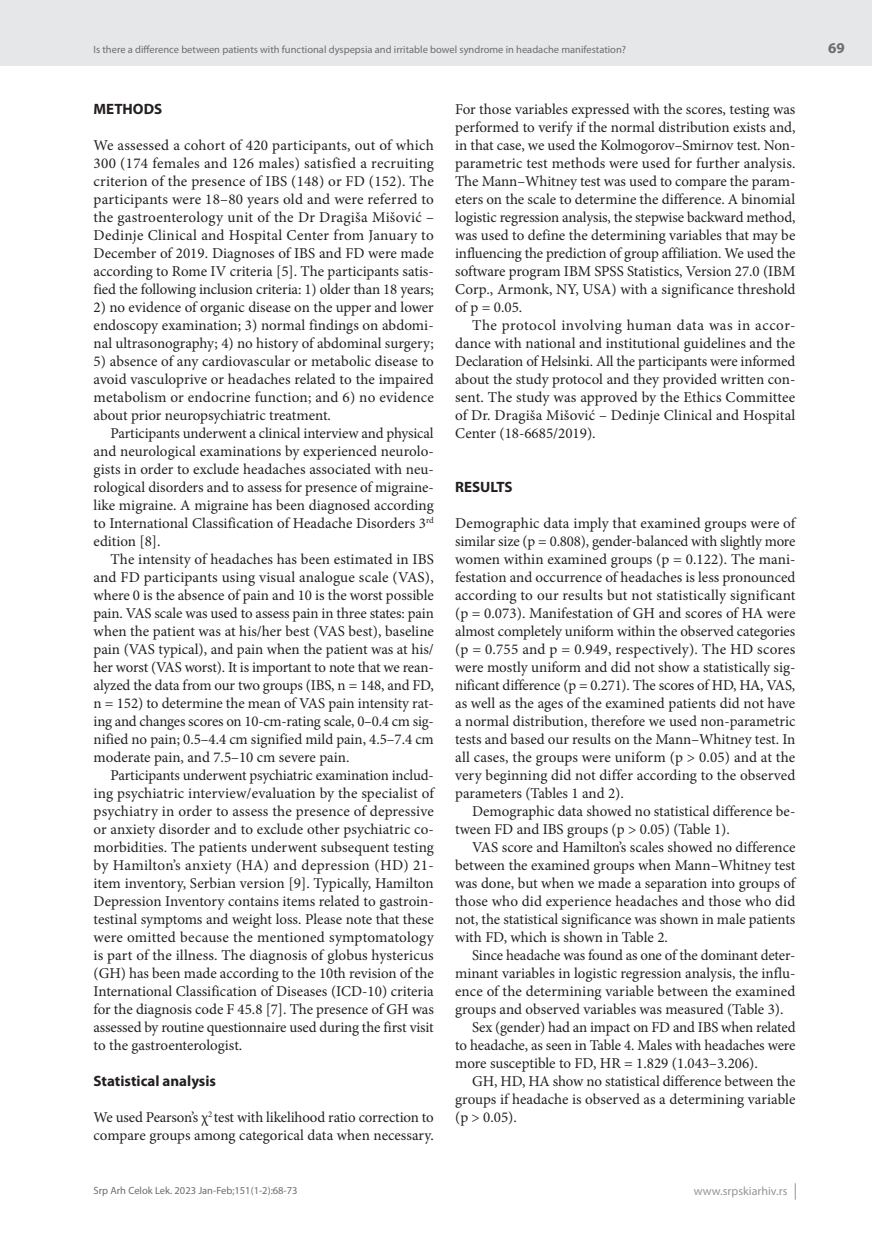
<style>
.page{position:relative;width:872px;height:1234px;background:#fff}
.page>*{position:absolute;margin:0;border:0;box-sizing:border-box;transform-origin:0 0}
.t1{font:15px/18px "Minion Pro";letter-spacing:-.005em;color:#231f20;text-align:justify}
.t2{font:700 15px "Myriad Pro";color:#231f20}
.t3{font:700 15px "Myriad Pro";color:#6c6d70}
.t4{font:12px "Myriad Pro";color:#939598}
.t5{font:10.5px "Myriad Pro";color:#6c6d70}
</style>
<div class="page">
<div style="left:0;top:0;width:872px;height:66px;background:#e6e7e9"></div>
<svg style="left:795px;top:1183px;width:1px;height:16px"></svg>
<p class="t5" style="left:94px;top:43px;width:534px">Is there a difference between patients with functional dyspepsia and irritable bowel syndrome in headache manifestation?</p>
<p class="t2" style="left:94px;top:99px;width:70px">METHODS</p>
<p class="t1" style="left:94px;top:136px;width:342px">We assessed a cohort of 420 participants, out of which 300 (174 females and 126 males) satisfied a recruiting criterion of the presence of IBS (148) or FD (152). The participants were 18–80 years old and were referred to the gastroenterology unit of the Dr Dragiša Mišović – Dedinje Clinical and Hospital Center from January to December of 2019. Diagnoses of IBS and FD were made according to Rome IV criteria [5]. The participants satis&shy;fied the following inclusion criteria: 1) older than 18 years;</p>
<p class="t1" style="left:94px;top:298px;width:342px">2) no evidence of organic disease on the upper and lower endoscopy examination; 3) normal findings on abdomi&shy;nal ultrasonography; 4) no history of abdominal surgery;</p>
<p class="t1" style="left:94px;top:352px;width:342px">5) absence of any cardiovascular or metabolic disease to avoid vasculoprive or headaches related to the impaired metabolism or endocrine function; and 6) no evidence about prior neuropsychiatric treatment.</p>
<p class="t1" style="left:94px;top:424px;width:342px;text-indent:17px">Participants underwent a clinical interview and physical and neurological examinations by experienced neurolo&shy;gists in order to exclude headaches associated with neu&shy;rological disorders and to assess for presence of migraine&shy;like migraine. A migraine has been diagnosed according to International Classification of Headache Disorders 3<sup>rd </sup>edition [8].</p>
<p class="t1" style="left:94px;top:550px;width:342px;text-indent:17px">The intensity of headaches has been estimated in IBS and FD participants using visual analogue scale (VAS), where 0 is the absence of pain and 10 is the worst possible pain. VAS scale was used to assess pain in three states: pain when the patient was at his/her best (VAS best), baseline pain (VAS typical), and pain when the patient was at his/ her worst (VAS worst). It is important to note that we rean&shy;alyzed the data from our two groups (IBS, n = 148, and FD, n = 152) to determine the mean of VAS pain intensity rat&shy;ing and changes scores on 10-cm-rating scale, 0–0.4 cm sig&shy;nified no pain; 0.5–4.4 cm signified mild pain, 4.5–7.4 cm moderate pain, and 7.5–10 cm severe pain.</p>
<p class="t1" style="left:94px;top:766px;width:342px;text-indent:17px">Participants underwent psychiatric examination includ&shy;ing psychiatric interview/evaluation by the specialist of psychiatry in order to assess the presence of depressive or anxiety disorder and to exclude other psychiatric co&shy;morbidities. The patients underwent subsequent testing by Hamilton’s anxiety (HA) and depression (HD) 21- item inventory, Serbian version [9]. Typically, Hamilton Depression Inventory contains items related to gastroin&shy;testinal symptoms and weight loss. Please note that these were omitted because the mentioned symptomatology is part of the illness. The diagnosis of globus hystericus (GH) has been made according to the 10th revision of the International Classification of Diseases (ICD-10) criteria for the diagnosis code F 45.8 [7]. The presence of GH was assessed by routine questionnaire used during the first visit to the gastroenterologist.</p>
<p class="t2" style="left:94px;top:1071px;width:124px">Statistical analysis</p>
<p class="t1" style="left:94px;top:1108px;width:342px">We used Pearson’s χ<sup>2</sup> test with likelihood ratio correction to compare groups among categorical data when necessary.</p>
<p class="t1" style="left:455px;top:100px;width:342px">For those variables expressed with the scores, testing was performed to verify if the normal distribution exists and, in that case, we used the Kolmogorov–Smirnov test. Non&shy;parametric test methods were used for further analysis.<br>The Mann–Whitney test was used to compare the param&shy;eters on the scale to determine the difference. A binomial logistic regression analysis, the stepwise backward method, was used to define the determining variables that may be influencing the prediction of group affiliation. We used the software program IBM SPSS Statistics, Version 27.0 (IBM Corp., Armonk, NY, USA) with a significance threshold of p = 0.05.</p>
<p class="t1" style="left:455px;top:316px;width:342px;text-indent:17px">The protocol involving human data was in accor&shy;dance with national and institutional guidelines and the Declaration of Helsinki. All the participants were informed about the study protocol and they provided written con&shy;sent. The study was approved by the Ethics Committee of Dr. Dragiša Mišović – Dedinje Clinical and Hospital Center (18-6685/2019).</p>
<p class="t2" style="left:455px;top:477px;width:59px">RESULTS</p>
<p class="t1" style="left:455px;top:514px;width:342px">Demographic data imply that examined groups were of similar size (p = 0.808), gender-balanced with slightly more women within examined groups (p = 0.122). The mani&shy;festation and occurrence of headaches is less pronounced according to our results but not statistically significant (p = 0.073). Manifestation of GH and scores of HA were almost completely uniform within the observed categories (p = 0.755 and p = 0.949, respectively). The HD scores were mostly uniform and did not show a statistically sig&shy;nificant difference (p = 0.271). The scores of HD, HA, VAS, as well as the ages of the examined patients did not have a normal distribution, therefore we used non-parametric tests and based our results on the Mann–Whitney test. In all cases, the groups were uniform (p &gt; 0.05) and at the very beginning did not differ according to the observed parameters (Tables 1 and 2).</p>
<p class="t1" style="left:455px;top:802px;width:342px;text-indent:17px">Demographic data showed no statistical difference be&shy;tween FD and IBS groups (p &gt; 0.05) (Table 1).</p>
<p class="t1" style="left:455px;top:838px;width:342px;text-indent:17px">VAS score and Hamilton’s scales showed no difference between the examined groups when Mann–Whitney test was done, but when we made a separation into groups of those who did experience headaches and those who did not, the statistical significance was shown in male patients with FD, which is shown in Table 2.</p>
<p class="t1" style="left:472px;top:946px;width:325px">Since headache was found as one of the dominant deter-</p>
<p class="t1" style="left:455px;top:964px;width:342px">minant variables in logistic regression analysis, the influ-</p>
<p class="t1" style="left:455px;top:982px;width:342px">ence of the determining variable between the examined</p>
<p class="t1" style="left:455px;top:1000px;width:330px">groups and observed variables was measured (Table 3).</p>
<p class="t1" style="left:472px;top:1018px;width:325px">Sex (gender) had an impact on FD and IBS when related</p>
<p class="t1" style="left:455px;top:1036px;width:342px">to headache, as seen in Table 4. Males with headaches were</p>
<p class="t1" style="left:455px;top:1054px;width:304px">more susceptible to FD, HR = 1.829 (1.043–3.206).</p>
<p class="t1" style="left:472px;top:1072px;width:325px">GH, HD, HA show no statistical difference between the</p>
<p class="t1" style="left:455px;top:1090px;width:342px">groups if headache is observed as a determining variable</p>
<p class="t1" style="left:455px;top:1108px;width:63px">(p &gt; 0.05).</p>
<p class="t5" style="left:94px;top:1184px;width:205px">Srp Arh Celok Lek. 2023 Jan-Feb;151(1-2):68-73</p>
<p class="t4" style="left:694px;top:1183px;width:95px">www.srpskiarhiv.rs</p>
<p class="t3" style="left:828px;top:38px;width:18px">69</p>
</div>
